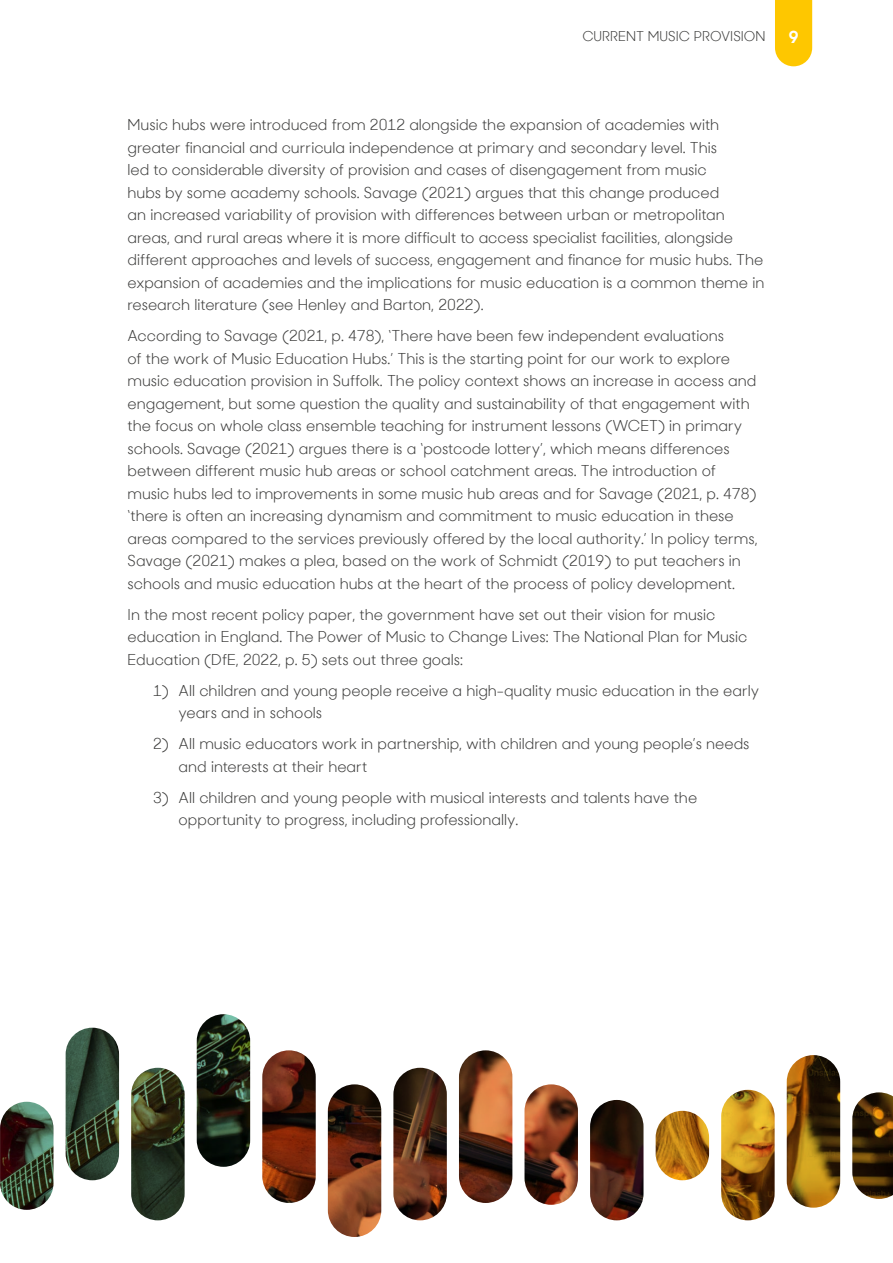
<style>
.page{position:relative;width:893px;height:1263px;background:#fff}
.page>*{position:absolute;margin:0;border:0;box-sizing:border-box;transform-origin:0 0}
.t1{font:700 16.5px "Sharp Sans No 2";color:#fff}
._002__General_text{font:15px/22.5px "Sharp Sans No 2";color:#3c3c3b}
._005__Bullet_text_level_2{font:15px/22.5px "Sharp Sans No 2";color:#3c3c3b}
._100__Running_head_left{font:13.5px "Sharp Sans No 2";color:#3c3c3b}
</style>
<div class="page">
<div style="left:775px;top:0;width:37px;height:66px;background:#fec700"></div>
<img style="left:0;top:1014px;width:893px;height:223px">
<p class="_100__Running_head_left" style="left:582px;top:25px;width:185px">CURRENT MUSIC PROVISION</p>
<p class="t1" style="left:789px;top:23px;width:11px">9</p>
<p class="_002__General_text" style="left:128px;top:112px;width:638px">Music hubs were introduced from 2012 alongside the expansion of academies with greater financial and curricula independence at primary and secondary level. This<br>led to considerable diversity of provision and cases of disengagement from music<br>hubs by some academy schools. Savage (2021) argues that this change produced<br>an increased variability of provision with differences between urban or metropolitan areas, and rural areas where it is more difficult to access specialist facilities, alongside different approaches and levels of success, engagement and finance for music hubs. The expansion of academies and the implications for music education is a common theme in research literature (see Henley and Barton, 2022).</p>
<p class="_002__General_text" style="left:128px;top:323px;width:632px">According to Savage (2021, p. 478), ‘There have been few independent evaluations<br>of the work of Music Education Hubs.’ This is the starting point for our work to explore music education provision in Suffolk. The policy context shows an increase in access and engagement, but some question the quality and sustainability of that engagement with the focus on whole class ensemble teaching for instrument lessons (WCET) in primary schools. Savage (2021) argues there is a ‘postcode lottery’, which means differences between different music hub areas or school catchment areas. The introduction of music hubs led to improvements in some music hub areas and for Savage (2021, p. 478) ‘there is often an increasing dynamism and commitment to music education in these areas compared to the services previously offered by the local authority.’ In policy terms, Savage (2021) makes a plea, based on the work of Schmidt (2019) to put teachers in schools and music education hubs at the heart of the process of policy development.</p>
<p class="_002__General_text" style="left:128px;top:602px;width:621px">In the most recent policy paper, the government have set out their vision for music education in England. The Power of Music to Change Lives: The National Plan for Music<br>Education (DfE, 2022, p. 5) sets out three goals:</p>
<p class="_005__Bullet_text_level_2" style="left:179px;top:678px;width:582px;text-indent:-26px">1) All children and young people receive a high-quality music education in the early years and in schools</p>
<p class="_005__Bullet_text_level_2" style="left:179px;top:731px;width:572px;text-indent:-26px">2) All music educators work in partnership, with children and young people’s needs and interests at their heart</p>
<p class="_005__Bullet_text_level_2" style="left:179px;top:785px;width:520px;text-indent:-26px">3) All children and young people with musical interests and talents have the opportunity to progress, including professionally.</p>
</div>
